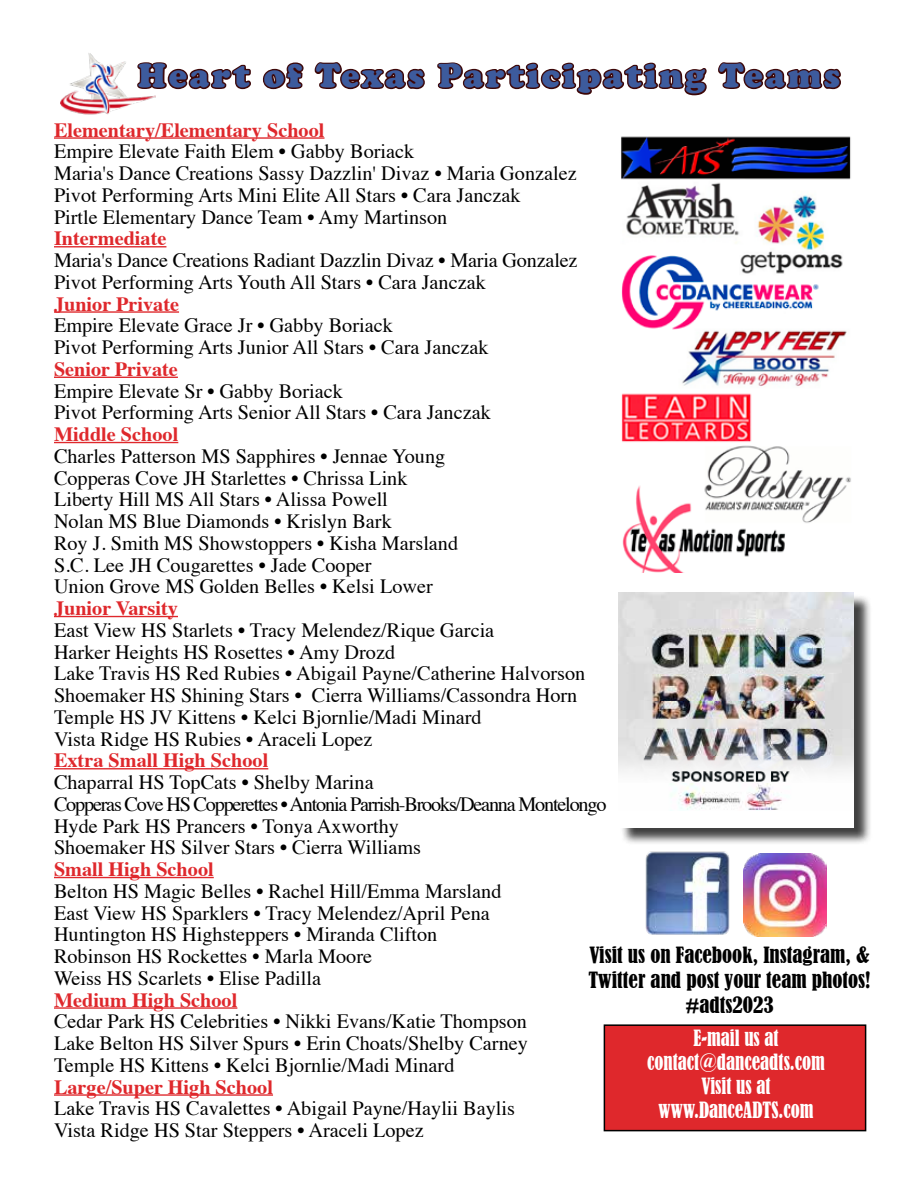
<style>
.page{position:relative;width:918px;height:1188px;background:#fff}
.page>*{position:absolute;margin:0;border:0;box-sizing:border-box;transform-origin:0 0}
.t1{font:900 34.5px "Cooper";letter-spacing:.08em;color:#3d5b9d}
.t2{font:condensed 21px/25.2px "Bernard";color:#000;text-align:center}
.t3{font:condensed 21px/24px "Bernard";color:#fff;text-align:center;scale:.9 1}
.t4{font:20.25px/21.8px "Times";color:#000}
.t5{font:700 20.25px "Times";color:#df282c}
</style>
<div class="page">
<hr style="left:54px;top:137px;width:271px;height:2px;background:#df282c">
<hr style="left:54px;top:246px;width:112px;height:1px;background:#df282c">
<hr style="left:54px;top:311px;width:125px;height:2px;background:#df282c">
<hr style="left:54px;top:377px;width:124px;height:1px;background:#df282c">
<hr style="left:54px;top:442px;width:124px;height:1px;background:#df282c">
<hr style="left:54px;top:616px;width:124px;height:1px;background:#df282c">
<hr style="left:54px;top:768px;width:214px;height:1px;background:#df282c">
<hr style="left:54px;top:877px;width:160px;height:1px;background:#df282c">
<hr style="left:54px;top:1007px;width:183px;height:2px;background:#df282c">
<hr style="left:54px;top:1094px;width:219px;height:2px;background:#df282c">
<svg style="left:155px;top:62px;width:96px;height:36px"></svg>
<svg style="left:262px;top:62px;width:42px;height:28px"></svg>
<svg style="left:314px;top:62px;width:111px;height:28px"></svg>
<svg style="left:437px;top:62px;width:270px;height:34px"></svg>
<svg style="left:718px;top:62px;width:123px;height:28px"></svg>
<div style="left:604px;top:1025px;width:262px;height:106px;background:#df282c"></div>
<div style="left:604px;top:1024px;width:262px;height:107px;border:2px solid #000"></div>
<img style="left:645px;top:851px;width:85px;height:84px">
<img style="left:743px;top:853px;width:83px;height:83px">
<img style="left:60px;top:53px;width:95px;height:62px">
<div style="left:620px;top:595px;width:253px;height:251px;background:#000;opacity:.75"></div>
<img style="left:618px;top:592px;width:236px;height:235px">
<img style="left:621px;top:136px;width:230px;height:437px">
<h1 class="t1" style="left:138px;top:55px;width:704px">Heart of Texas Participating Teams</h1>
<p class="t5" style="left:54px;top:110px;width:272px">Elementary/Elementary School</p>
<p class="t4" style="left:54px;top:139px;width:524px">Empire Elevate Faith Elem • Gabby Boriack<br>Maria's Dance Creations Sassy Dazzlin' Divaz • Maria Gonzalez Pivot Performing Arts Mini Elite All Stars • Cara Janczak<br>Pirtle Elementary Dance Team • Amy Martinson</p>
<p class="t5" style="left:54px;top:219px;width:114px">Intermediate</p>
<p class="t4" style="left:54px;top:248px;width:525px">Maria's Dance Creations Radiant Dazzlin Divaz • Maria Gonzalez<br>Pivot Performing Arts Youth All Stars • Cara Janczak</p>
<p class="t5" style="left:54px;top:284px;width:127px">Junior Private</p>
<p class="t4" style="left:54px;top:313px;width:436px">Empire Elevate Grace Jr • Gabby Boriack<br>Pivot Performing Arts Junior All Stars • Cara Janczak</p>
<p class="t5" style="left:54px;top:350px;width:125px">Senior Private</p>
<p class="t4" style="left:54px;top:378px;width:438px">Empire Elevate Sr • Gabby Boriack<br>Pivot Performing Arts Senior All Stars • Cara Janczak</p>
<p class="t5" style="left:54px;top:415px;width:126px">Middle School</p>
<p class="t4" style="left:54px;top:444px;width:406px">Charles Patterson MS Sapphires • Jennae Young Copperas Cove JH Starlettes • Chrissa Link Liberty Hill MS All Stars • Alissa Powell<br>Nolan MS Blue Diamonds • Krislyn Bark<br>Roy J. Smith MS Showstoppers • Kisha Marsland S.C. Lee JH Cougarettes • Jade Cooper<br>Union Grove MS Golden Belles • Kelsi Lower</p>
<p class="t5" style="left:54px;top:589px;width:125px">Junior Varsity</p>
<p class="t4" style="left:54px;top:617px;width:533px">East View HS Starlets • Tracy Melendez/Rique Garcia<br>Harker Heights HS Rosettes • Amy Drozd<br>Lake Travis HS Red Rubies • Abigail Payne/Catherine Halvorson Shoemaker HS Shining Stars • Cierra Williams/Cassondra Horn Temple HS JV Kittens • Kelci Bjornlie/Madi Minard<br>Vista Ridge HS Rubies • Araceli Lopez</p>
<p class="t5" style="left:54px;top:741px;width:216px">Extra Small High School</p>
<p class="t4" style="left:54px;top:770px;width:554px">Chaparral HS TopCats • Shelby Marina<br>Copperas Cove HS Copperettes • Antonia Parrish-Brooks/Deanna Montelongo Hyde Park HS Prancers • Tonya Axworthy<br>Shoemaker HS Silver Stars • Cierra Williams</p>
<p class="t5" style="left:54px;top:850px;width:161px">Small High School</p>
<p class="t4" style="left:54px;top:878px;width:449px">Belton HS Magic Belles • Rachel Hill/Emma Marsland East View HS Sparklers • Tracy Melendez/April Pena Huntington HS Highsteppers • Miranda Clifton Robinson HS Rockettes • Marla Moore<br>Weiss HS Scarlets • Elise Padilla</p>
<p class="t5" style="left:54px;top:980px;width:185px">Medium High School</p>
<p class="t4" style="left:54px;top:1009px;width:475px;text-align:justify">Cedar Park HS Celebrities • Nikki Evans/Katie Thompson Lake Belton HS Silver Spurs • Erin Choats/Shelby Carney Temple HS Kittens • Kelci Bjornlie/Madi Minard</p>
<p class="t5" style="left:54px;top:1067px;width:221px">Large/Super High School</p>
<p class="t4" style="left:54px;top:1096px;width:463px">Lake Travis HS Cavalettes • Abigail Payne/Haylii Baylis<br>Vista Ridge HS Star Steppers • Araceli Lopez</p>
<p class="t2" style="left:588px;top:943px;width:284px">Visit us on Facebook, Instagram, &amp;<br>Twitter and post your team photos! #adts2023</p>
<p class="t3" style="left:647px;top:1026px;width:199px">E-mail us at contact@danceadts.com<br>Visit us at www.DanceADTS.com</p>
</div>
